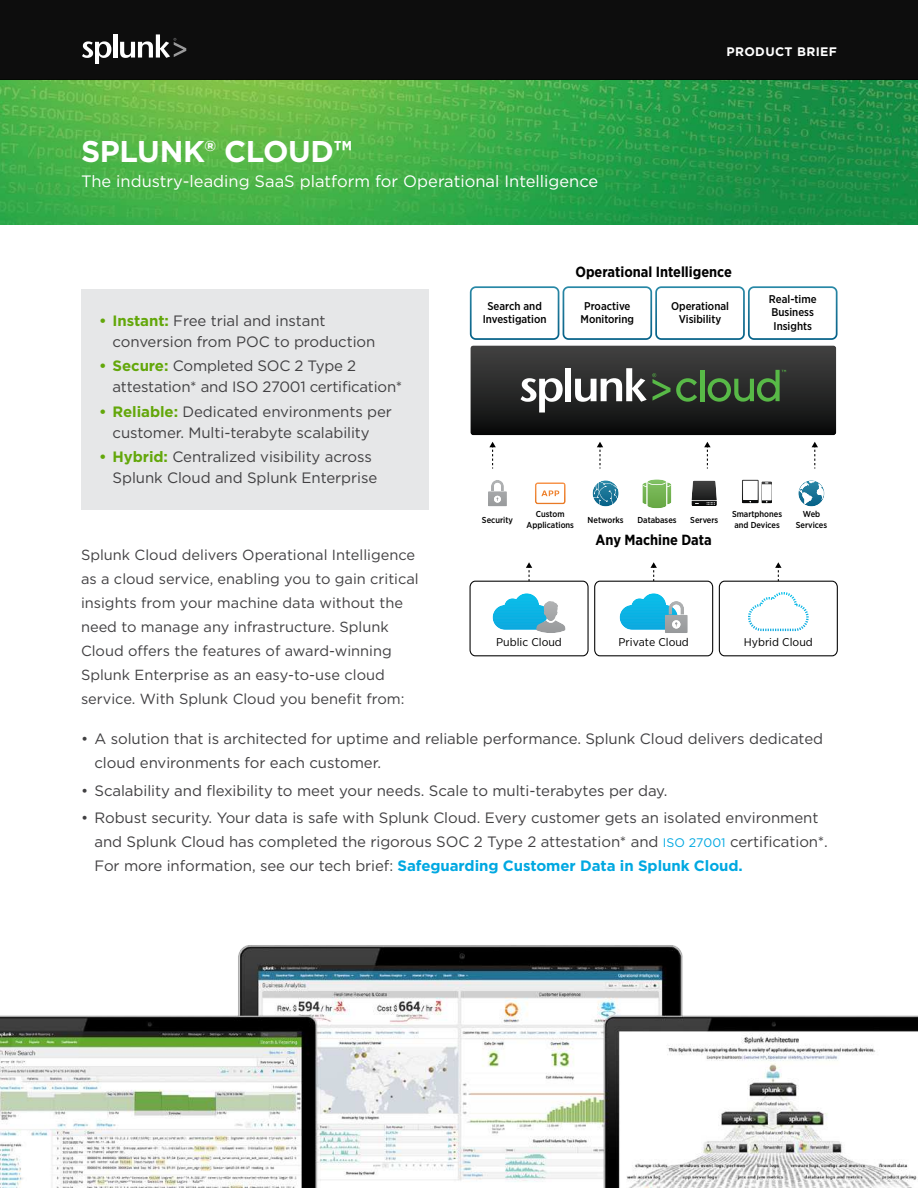
<style>
.page{position:relative;width:918px;height:1188px;background:#fff}
.page>*{position:absolute;margin:0;border:0;box-sizing:border-box;transform-origin:0 0}
.t1{font:700 30px "Gotham";letter-spacing:-.01em;color:#fff}
.t2{font:16.5px "Gotham";color:#fff}
.t3{font:15px/21px "Gotham";letter-spacing:-.005em;color:#414042}
.t4{font:14.7px/24px "Gotham";color:#414042}
.t5{font:700 14.7px "Gotham Narrow";color:#000}
.t6{font:700 12.3px "Gotham";letter-spacing:.03em;color:#fff}
.t7{font:500 11.25px/13.5px "Gotham Narrow";color:#000;text-align:center}
.t8{font:11.25px "Gotham Narrow";color:#010101;scale:1.09 1}
.t9{font:500 8.7px/10.4px "Gotham Narrow";color:#000;text-align:center}
.s1{font-family:"Gotham Narrow"}
.s2{font-weight:700;color:#63a70a}
.s3{font-size:12.45px;color:#00a8e1}
.s4{font-weight:700;color:#00a8e1}
</style>
<div class="page">
<img style="left:0;top:80px;width:918px;height:145px">
<div style="left:0;top:0;width:918px;height:80px;background:#0d0d0d"></div>
<svg style="left:82px;top:41px;width:29px;height:23px"></svg>
<hr style="left:113px;top:34px;width:4px;height:24px;background:#fff">
<svg style="left:120px;top:34px;width:66px;height:24px"></svg>
<img style="left:0;top:945px;width:918px;height:243px">
<svg style="left:489px;top:442px;width:7px;height:27px"></svg>
<svg style="left:812px;top:442px;width:6px;height:27px"></svg>
<svg style="left:704px;top:442px;width:7px;height:27px"></svg>
<svg style="left:597px;top:442px;width:6px;height:27px"></svg>
<svg style="left:488px;top:480px;width:19px;height:26px"></svg>
<svg style="left:535px;top:482px;width:31px;height:22px"></svg>
<svg style="left:593px;top:480px;width:26px;height:26px"></svg>
<svg style="left:642px;top:479px;width:29px;height:29px"></svg>
<svg style="left:691px;top:481px;width:26px;height:25px"></svg>
<svg style="left:742px;top:480px;width:30px;height:23px"></svg>
<svg style="left:798px;top:480px;width:26px;height:26px"></svg>
<div style="left:748px;top:286px;width:90px;height:54px;border:2px solid #fff;border-radius:5px"></div>
<div style="left:470px;top:286px;width:89px;height:54px;border:2px solid #fff;border-radius:5px"></div>
<div style="left:563px;top:286px;width:89px;height:54px;border:2px solid #fff;border-radius:5px"></div>
<div style="left:655px;top:286px;width:90px;height:54px;border:2px solid #fff;border-radius:5px"></div>
<div style="left:719px;top:581px;width:119px;height:75px;border:1px solid #000;border-radius:6px"></div>
<svg style="left:747px;top:562px;width:63px;height:70px"></svg>
<div style="left:594px;top:581px;width:119px;height:75px;border:1px solid #000;border-radius:6px"></div>
<svg style="left:620px;top:562px;width:68px;height:71px"></svg>
<div style="left:470px;top:581px;width:119px;height:75px;border:1px solid #000;border-radius:6px"></div>
<svg style="left:493px;top:562px;width:73px;height:71px"></svg>
<svg style="left:470px;top:345px;width:366px;height:90px;background:#363a35"></svg>
<div style="left:81px;top:289px;width:347px;height:221px;background:#e6e7e8"></div>
<h1 class="t1" style="left:81px;top:138px;width:273px">SPLUNK® CLOUD<span class="s1">™</span></h1>
<p class="t2" style="left:81px;top:174px;width:519px">The industry-leading SaaS platform for Operational Intelligence</p>
<p class="t6" style="left:726px;top:46px;width:112px">PRODUCT BRIEF</p>
<p class="t3" style="left:113px;top:311px;width:264px;text-indent:-14px"><span class="s2">• Instant:</span> Free trial and instant conversion from POC to production</p>
<p class="t3" style="left:113px;top:356px;width:291px;text-indent:-14px"><span class="s2">• Secure:</span> Completed SOC 2 Type 2 attestation* and ISO 27001 certification*</p>
<p class="t3" style="left:99px;top:402px;width:294px;text-align:center"><span class="s2">• Reliable:</span> Dedicated environments per customer. Multi-terabyte scalability</p>
<p class="t3" style="left:113px;top:447px;width:266px;text-indent:-14px"><span class="s2">• Hybrid:</span> Centralized visibility across<br>Splunk Cloud and Splunk Enterprise</p>
<p class="t5" style="left:575px;top:265px;width:158px">Operational Intelligence</p>
<p class="t7" style="left:483px;top:300px;width:65px">Search and<br>Investigation</p>
<p class="t7" style="left:581px;top:300px;width:55px">Proactive<br>Monitoring</p>
<p class="t7" style="left:671px;top:300px;width:59px">Operational<br>Visibility</p>
<p class="t7" style="left:769px;top:293px;width:49px;text-align:left">Real-time<br>Business<br>Insights</p>
<p class="t9" style="left:482px;top:515px;width:32px">Security</p>
<p class="t9" style="left:527px;top:510px;width:49px">Custom<br>Applications</p>
<p class="t9" style="left:588px;top:515px;width:37px">Networks</p>
<p class="t9" style="left:637px;top:515px;width:41px">Databases</p>
<p class="t9" style="left:690px;top:515px;width:30px">Servers</p>
<p class="t9" style="left:732px;top:510px;width:52px;text-align:left">Smartphones and Devices</p>
<p class="t9" style="left:796px;top:510px;width:33px">Web<br>Services</p>
<p class="t5" style="left:596px;top:534px;width:118px">Any Machine Data</p>
<p class="t4" style="left:81px;top:543px;width:339px">Splunk Cloud delivers Operational Intelligence as a cloud service, enabling you to gain critical insights from your machine data without the need to manage any infrastructure. Splunk Cloud offers the features of award-winning Splunk Enterprise as an easy-to-use cloud service. With Splunk Cloud you benefit from:</p>
<p class="t3" style="left:94px;top:727px;width:730px;line-height:24px;text-indent:-14px">• A solution that is architected for uptime and reliable performance. Splunk Cloud delivers dedicated cloud environments for each customer.</p>
<p class="t3" style="left:81px;top:781px;width:588px">• Scalability and flexibility to meet your needs. Scale to multi-terabytes per day.</p>
<p class="t3" style="left:94px;top:807px;width:735px;line-height:24px;text-indent:-14px">• Robust security. Your data is safe with Splunk Cloud. Every customer gets an isolated environment and Splunk Cloud has completed the rigorous SOC 2 Type 2 attestation* and <span class="s3">ISO 27001</span> certification*.<br>For more information, see our tech brief: <span class="s4">Safeguarding Customer Data in Splunk Cloud.</span></p>
<p class="t8" style="left:496px;top:637px;width:62px">Public Cloud</p>
<p class="t8" style="left:619px;top:637px;width:66px">Private Cloud</p>
<p class="t8" style="left:744px;top:637px;width:65px">Hybrid Cloud</p>
</div>
